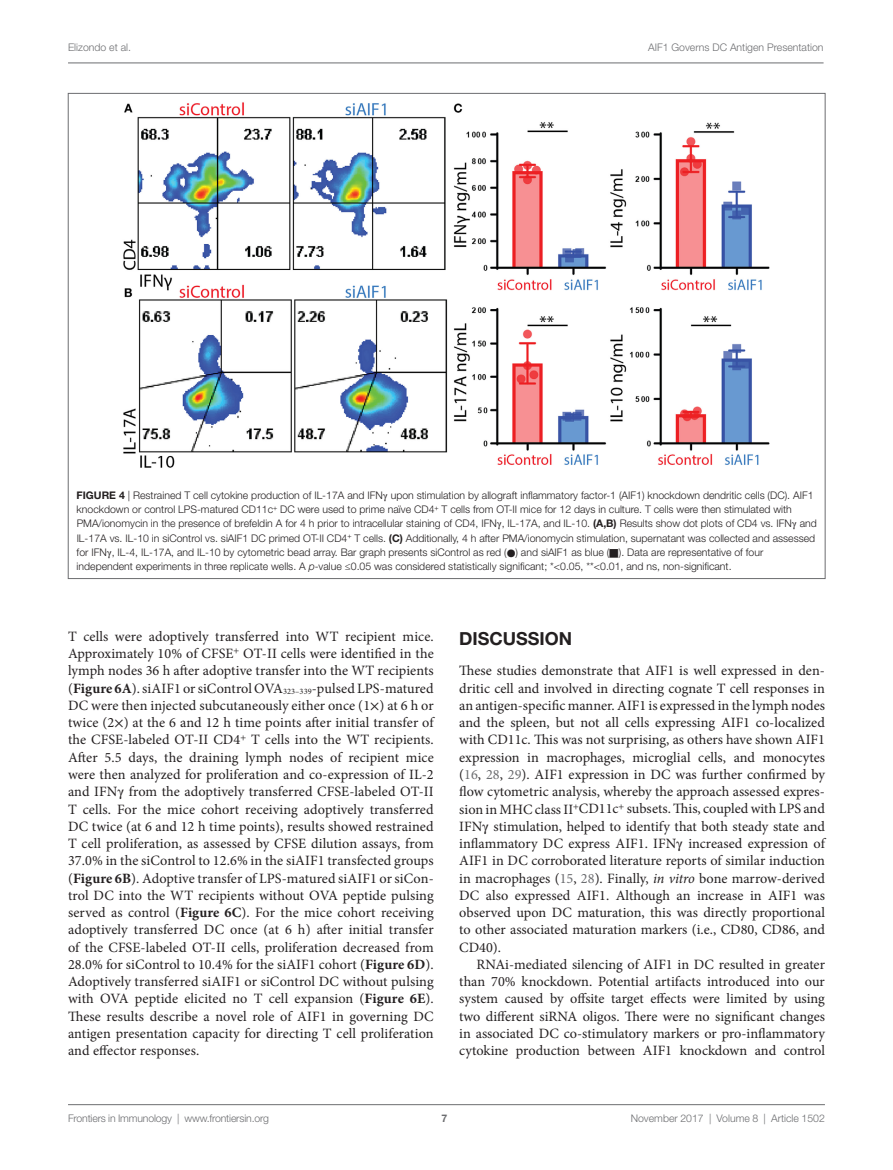
<style>
.page{position:relative;width:893px;height:1170px;background:#fff}
.page>*{position:absolute;margin:0;border:0;box-sizing:border-box;transform-origin:0 0}
.t1{font:700 18px "Helvetica Neue LT Std";color:#231f20}
.t2{font:14.25px/17.2px "Minion Pro";color:#231f20;text-align:justify}
.t3{font:300 10.5px/14.2px "Helvetica Neue LT Std";color:#231f20}
.t4{font:300 10.5px "Helvetica Neue LT Std";color:#6c6d70}
.t5{font:700 10.5px "Helvetica Neue LT Std";color:#6c6d70}
.s1{font-weight:700}
.s2{font-family:"STIX General";font-weight:400}
.s3{font-style:italic}
.s4{font-family:"STIX General"}
.s5{color:#6c6d70}
</style>
<div class="page">
<img style="left:123px;top:102px;width:647px;height:366px">
<hr style="left:68px;top:1104px;width:757px;height:1px;background:#6c6d70">
<hr style="left:68px;top:63px;width:755px;height:1px;background:#6c6d70">
<p class="t4" style="left:68px;top:41px;width:65px">Elizondo et al.</p>
<p class="t4" style="left:648px;top:41px;width:177px">AIF1 Governs DC Antigen Presentation</p>
<p class="t3" style="left:77px;top:487px;width:742px"><span class="s1">FIGURE 4</span> | Restrained T cell cytokine production of IL-17A and IFN<span class="s2">γ</span> upon stimulation by allograft inflammatory factor-1 (AIF1) knockdown dendritic cells (DC). AIF1 knockdown or control LPS-matured CD11c<sup>+</sup> DC were used to prime naïve CD4<sup>+</sup> T cells from OT-II mice for 12 days in culture. T cells were then stimulated with PMA/ionomycin in the presence of brefeldin A for 4 h prior to intracellular staining of CD4, IFN<span class="s2">γ</span>, IL-17A, and IL-10. <span class="s1">(A,B)</span> Results show dot plots of CD4 vs. IFN<span class="s2">γ</span> and IL-17A vs. IL-10 in siControl vs. siAIF1 DC primed OT-II CD4<sup>+</sup> T cells. <span class="s1">(C)</span> Additionally, 4 h after PMA/ionomycin stimulation, supernatant was collected and assessed for IFN<span class="s2">γ</span>, IL-4, IL-17A, and IL-10 by cytometric bead array. Bar graph presents siControl as red (<span class="s2">●</span>) and siAIF1 as blue (<span class="s2">■</span>). Data are representative of four independent experiments in three replicate wells. A <span class="s3">p</span>-value ≤0.05 was considered statistically significant; *&lt;0.05, **&lt;0.01, and ns, non-significant.</p>
<p class="t2" style="left:68px;top:627px;width:367px">T cells were adoptively transferred into WT recipient mice.<br>Approximately 10% of CFSE<sup>+</sup> OT-II cells were identified in the lymph nodes 36 h after adoptive transfer into the WT recipients (<span class="s1">Figure 6A</span>). siAIF1 or siControl OVA<sub>323–339</sub>-pulsed LPS-matured DC were then injected subcutaneously either once (1<span class="s4">×</span>) at 6 h or twice (2<span class="s4">×</span>) at the 6 and 12 h time points after initial transfer of the CFSE-labeled OT-II CD4<sup>+</sup> T cells into the WT recipients.<br>After 5.5 days, the draining lymph nodes of recipient mice were then analyzed for proliferation and co-expression of IL-2 and IFN<span class="s4">γ</span> from the adoptively transferred CFSE-labeled OT-II T cells. For the mice cohort receiving adoptively transferred DC twice (at 6 and 12 h time points), results showed restrained T cell proliferation, as assessed by CFSE dilution assays, from 37.0% in the siControl to 12.6% in the siAIF1 transfected groups (<span class="s1">Figure 6B</span>). Adoptive transfer of LPS-matured siAIF1 or siCon&shy;trol DC into the WT recipients without OVA peptide pulsing served as control (<span class="s1">Figure 6C</span>). For the mice cohort receiving adoptively transferred DC once (at 6 h) after initial transfer of the CFSE-labeled OT-II cells, proliferation decreased from 28.0% for siControl to 10.4% for the siAIF1 cohort (<span class="s1">Figure 6D</span>).<br>Adoptively transferred siAIF1 or siControl DC without pulsing with OVA peptide elicited no T cell expansion (<span class="s1">Figure 6E</span>).<br>These results describe a novel role of AIF1 in governing DC antigen presentation capacity for directing T cell proliferation and effector responses.</p>
<p class="t1" style="left:459px;top:627px;width:112px">DISCUSSION</p>
<p class="t2" style="left:459px;top:662px;width:367px">These studies demonstrate that AIF1 is well expressed in den&shy;dritic cell and involved in directing cognate T cell responses in an antigen-specific manner. AIF1 is expressed in the lymph nodes and the spleen, but not all cells expressing AIF1 co-localized with CD11c. This was not surprising, as others have shown AIF1 expression in macrophages, microglial cells, and monocytes (<span class="s5">16</span>, <span class="s5">28</span>, <span class="s5">29</span>). AIF1 expression in DC was further confirmed by flow cytometric analysis, whereby the approach assessed expres&shy;sion in MHC class II<sup>+</sup>CD11c<sup>+</sup> subsets. This, coupled with LPS and IFN<span class="s4">γ</span> stimulation, helped to identify that both steady state and inflammatory DC express AIF1. IFN<span class="s4">γ</span> increased expression of AIF1 in DC corroborated literature reports of similar induction in macrophages (<span class="s5">15</span>, <span class="s5">28</span>). Finally, <span class="s3">in vitro</span> bone marrow-derived DC also expressed AIF1. Although an increase in AIF1 was observed upon DC maturation, this was directly proportional to other associated maturation markers (i.e., CD80, CD86, and CD40).</p>
<p class="t2" style="left:459px;top:955px;width:367px;text-indent:17px">RNAi-mediated silencing of AIF1 in DC resulted in greater than 70% knockdown. Potential artifacts introduced into our system caused by offsite target effects were limited by using two different siRNA oligos. There were no significant changes in associated DC co-stimulatory markers or pro-inflammatory cytokine production between AIF1 knockdown and control</p>
<p class="t4" style="left:68px;top:1111px;width:203px">Frontiers in Immunology | www.frontiersin.org</p>
<p class="t4" style="left:631px;top:1111px;width:196px">November 2017 | Volume 8 | Article 1502</p>
<p class="t5" style="left:441px;top:1111px;width:7px">7</p>
</div>
